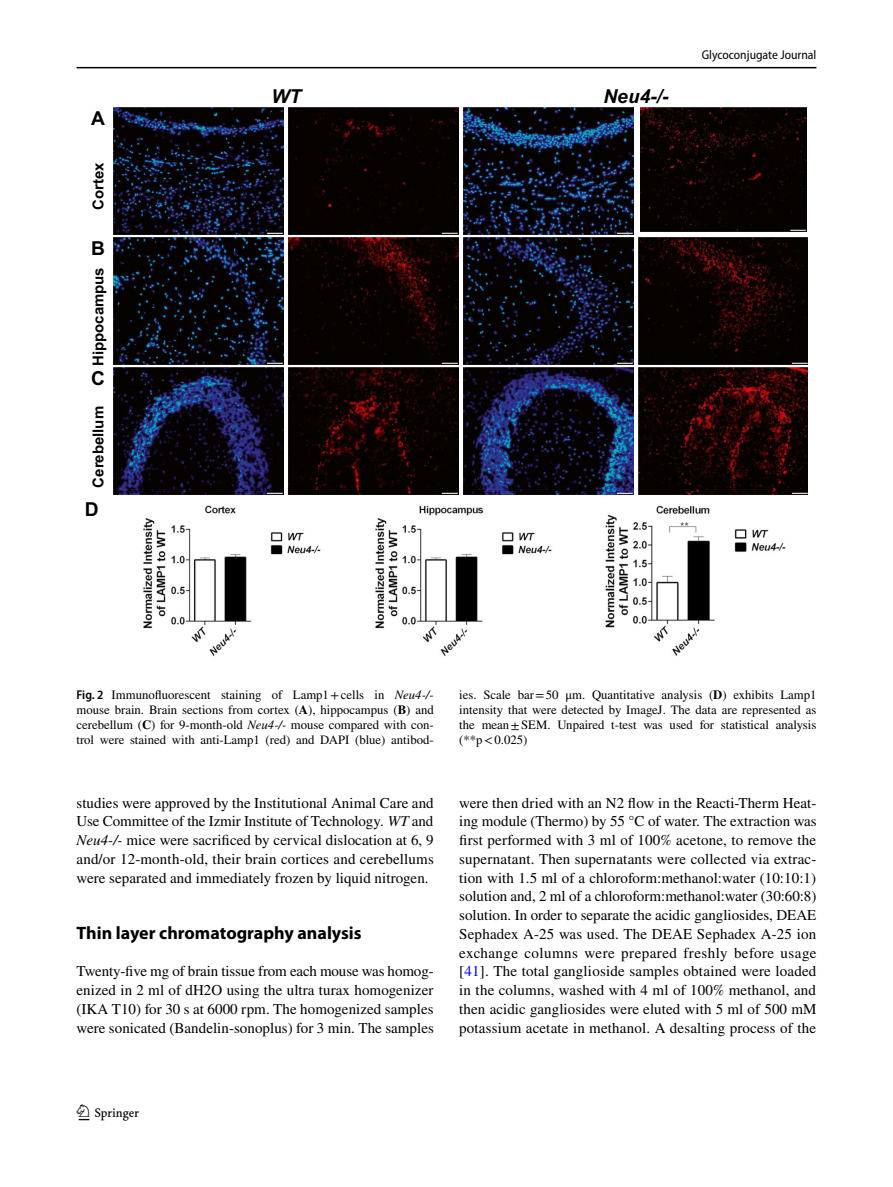
<style>
.page{position:relative;width:893px;height:1187px;background:#fff}
.page>*{position:absolute;margin:0;border:0;box-sizing:border-box;transform-origin:0 0}
.t1{font:22.5px "Springnew Regular 2";color:#000}
.t2{font:italic 700 19.2px "Arial";color:#000}
.t3{font:700 19.2px "Arial";color:#000}
.t4{font:700 18px "Myriad Pro";color:#000}
.t5{font:15px/18.8px "STIX";letter-spacing:.005em;color:#000;text-align:justify}
.t6{font:700 15px "Arial";color:#000}
.t7{font:12.75px/15px "STIX";color:#000;text-align:justify}
.t8{font:semi-condensed 12.75px "Myriad Pro";color:#000}
.s1{font-family:"Myriad Pro";font-weight:600;font-stretch:semi-condensed}
.s2{font-style:italic}
.s3{font-weight:700}
.s4{color:#00f}
</style>
<div class="page">
<hr style="left:77px;top:67px;width:739px;height:1px;background:#000">
<img style="left:114px;top:107px;width:169px;height:127px">
<div style="left:289px;top:107px;width:169px;height:128px;background:#060200"></div>
<img style="left:464px;top:107px;width:169px;height:128px">
<img style="left:641px;top:107px;width:165px;height:125px">
<img style="left:114px;top:237px;width:169px;height:128px">
<img style="left:289px;top:237px;width:169px;height:128px">
<img style="left:464px;top:237px;width:169px;height:128px">
<img style="left:638px;top:237px;width:170px;height:128px">
<img style="left:114px;top:367px;width:169px;height:128px">
<img style="left:289px;top:367px;width:169px;height:128px">
<img style="left:464px;top:367px;width:169px;height:128px">
<img style="left:638px;top:367px;width:170px;height:128px">
<img style="left:143px;top:505px;width:178px;height:152px">
<img style="left:375px;top:505px;width:177px;height:151px">
<img style="left:605px;top:505px;width:181px;height:151px">
<p class="t3" style="left:91px;top:105px;width:15px">A</p>
<p class="t6" style="left:88px;top:210px;width:49px;rotate:-90deg">Cortex</p>
<p class="t3" style="left:91px;top:235px;width:15px">B</p>
<p class="t6" style="left:88px;top:366px;width:100px;rotate:-90deg">H pi po ma c pus</p>
<p class="t3" style="left:91px;top:365px;width:15px">C</p>
<p class="t6" style="left:88px;top:487px;width:83px;rotate:-90deg">C bere ul le m</p>
<p class="t3" style="left:85px;top:495px;width:15px">D</p>
<p class="t2" style="left:271px;top:84px;width:31px">WT</p>
<p class="t2" style="left:603px;top:84px;width:67px">Neu4-/-</p>
<p class="t8" style="left:702px;top:48px;width:116px">Glycoconjugate Journal</p>
<p class="t7" style="left:77px;top:688px;width:359px"><span class="s1">Fig. 2</span> Immunofluorescent staining of Lamp1+cells in <span class="s2">Neu4-/- </span>mouse brain. Brain sections from cortex (<span class="s3">A</span>), hippocampus (<span class="s3">B</span>) and cerebellum (<span class="s3">C</span>) for 9-month-old <span class="s2">Neu4-/-</span> mouse compared with con&shy;trol were stained with anti-Lamp1 (red) and DAPI (blue) antibod-</p>
<p class="t7" style="left:459px;top:688px;width:359px">ies. Scale bar=50 μm. Quantitative analysis (<span class="s3">D</span>) exhibits Lamp1 intensity that were detected by ImageJ. The data are represented as the mean±SEM. Unpaired t-test was used for statistical analysis (**p&lt;0.025)</p>
<p class="t5" style="left:77px;top:794px;width:359px">studies were approved by the Institutional Animal Care and Use Committee of the Izmir Institute of Technology<span class="s2">. WT</span> and <span class="s2">Neu4-/-</span> mice were sacrificed by cervical dislocation at 6, 9 and/or 12-month-old, their brain cortices and cerebellums were separated and immediately frozen by liquid nitrogen.</p>
<p class="t4" style="left:77px;top:921px;width:287px">Thin layer chromatography analysis</p>
<p class="t5" style="left:77px;top:962px;width:359px">Twenty-five mg of brain tissue from each mouse was homog&shy;enized in 2 ml of dH2O using the ultra turax homogenizer (IKA T10) for 30 s at 6000 rpm. The homogenized samples were sonicated (Bandelin-sonoplus) for 3 min. The samples</p>
<p class="t5" style="left:459px;top:794px;width:359px">were then dried with an N2 flow in the Reacti-Therm Heat&shy;ing module (Thermo) by 55 °C of water. The extraction was first performed with 3 ml of 100% acetone, to remove the supernatant. Then supernatants were collected via extrac&shy;tion with 1.5 ml of a chloroform:methanol:water (10:10:1) solution and, 2 ml of a chloroform:methanol:water (30:60:8) solution. In order to separate the acidic gangliosides, DEAE Sephadex A-25 was used. The DEAE Sephadex A-25 ion exchange columns were prepared freshly before usage [<span class="s4">41</span>]. The total ganglioside samples obtained were loaded in the columns, washed with 4 ml of 100% methanol, and then acidic gangliosides were eluted with 5 ml of 500 mM potassium acetate in methanol. A desalting process of the</p>
<h1 class="t1" style="left:79px;top:1104px;width:62px">1 3</h1>
</div>
